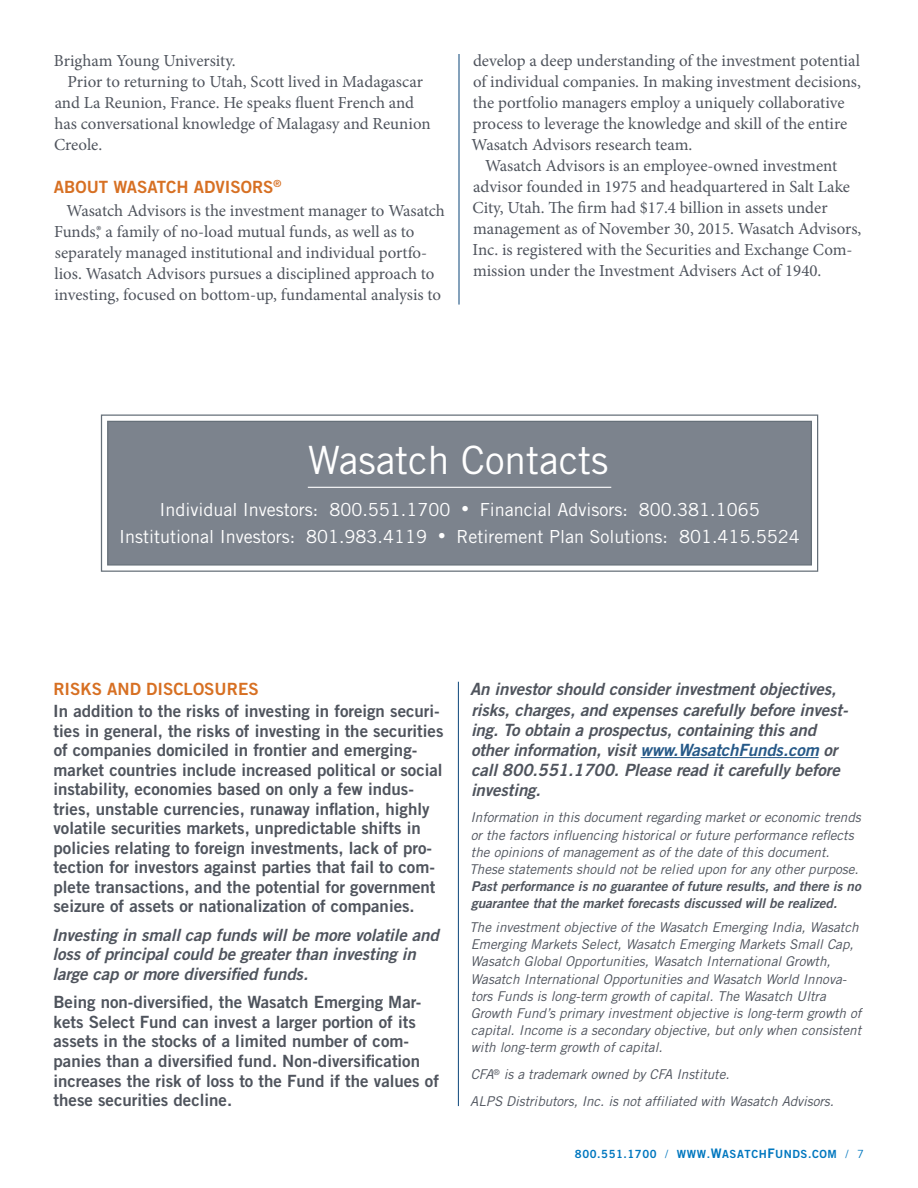
<style>
.page{position:relative;width:918px;height:1188px;background:#fff}
.page>*{position:absolute;margin:0;border:0;box-sizing:border-box;transform-origin:0 0}
.t1{font:39px "Trade Gothic";color:#fff}
.t2{font:18px/27px "Trade Gothic";color:#fff;text-align:center}
.t3{font:16.8px/21px "Minion Pro";letter-spacing:-.005em;color:#4f545d}
.t4{font:16.8px/19.5px "Trade Gothic Bold Two";color:#4f545d}
.t5{font:italic 16.8px/20.1px "Trade Gothic Bold Two";letter-spacing:-.005em;color:#4f545d}
.t6{font:16.8px "Trade Gothic Bold Two";color:#d77023}
.t7{font:italic 13.5px/17.1px "Trade Gothic";color:#4f545d}
.t8{font:italic 13.5px/17.1px "Trade Gothic Bold Two";color:#4f545d}
.t9{font:11.25px "Trade Gothic Bold Two";letter-spacing:.05em;color:#0077bf}
.s1{font-size:15px}
.s2{color:#265988}
.s3{font-family:"Trade Gothic"}
.s4{font-size:13.2px}
</style>
<div class="page">
<hr style="left:458px;top:54px;width:2px;height:251px;background:#265988">
<hr style="left:458px;top:682px;width:1px;height:424px;background:#265988">
<hr style="left:641px;top:757px;width:178px;height:1px;background:#265988">
<svg style="left:100px;top:414px;width:719px;height:158px"></svg>
<div style="left:106px;top:420px;width:707px;height:146px;background:#7c838d"></div>
<p class="t3" style="left:54px;top:50px;width:183px">Brigham Young University.</p>
<p class="t3" style="left:68px;top:71px;width:357px">Prior to returning to Utah, Scott lived in Madagascar</p>
<p class="t3" style="left:55px;top:92px;width:361px">and La Reunion, France. He speaks fluent French and</p>
<p class="t3" style="left:54px;top:113px;width:378px">has conversational knowledge of Malagasy and Reunion</p>
<p class="t3" style="left:54px;top:134px;width:50px">Creole.</p>
<p class="t6" style="left:54px;top:176px;width:229px">ABOUT WASATCH ADVISORS<sup>®</sup></p>
<p class="t3" style="left:54px;top:200px;width:392px;text-indent:13px">Wasatch Advisors is the investment manager to Wasatch Funds,® a family of no-load mutual funds, as well as to separately managed institutional and individual portfo&shy;lios. Wasatch Advisors pursues a disciplined approach to investing, focused on bottom-up, fundamental analysis to</p>
<p class="t3" style="left:472px;top:50px;width:391px">develop a deep understanding of the investment potential of individual companies. In making investment decisions, the portfolio managers employ a uniquely collaborative process to leverage the knowledge and skill of the entire Wasatch Advisors research team.</p>
<p class="t3" style="left:473px;top:155px;width:390px;text-indent:13px">Wasatch Advisors is an employee-owned investment advisor founded in 1975 and headquartered in Salt Lake City, Utah. The firm had $17.4 billion in assets under management as of November 30, 2015. Wasatch Advisors, Inc. is registered with the Securities and Exchange Com&shy;mission under the Investment Advisers Act of 1940.</p>
<h1 class="t1" style="left:308px;top:436px;width:302px">Wasatch Contacts</h1>
<p class="t2" style="left:119px;top:496px;width:682px">Individual Investors: 800.551.1700 <span class="s1">•</span> Financial Advisors: 800.381.1065<br>Institutional Investors: 801.983.4119 <span class="s1">•</span> Retirement Plan Solutions: 801.415.5524</p>
<p class="t6" style="left:53px;top:679px;width:207px">RISKS AND DISCLOSURES</p>
<p class="t4" style="left:53px;top:701px;width:392px">In addition to the risks of investing in foreign securi&shy;ties in general, the risks of investing in the securities of companies domiciled in frontier and emerging&shy;market countries include increased political or social instability, economies based on only a few indus&shy;tries, unstable currencies, runaway inflation, highly volatile securities markets, unpredictable shifts in policies relating to foreign investments, lack of pro&shy;tection for investors against parties that fail to com&shy;plete transactions, and the potential for government seizure of assets or nationalization of companies.</p>
<p class="t5" style="left:52px;top:925px;width:388px;line-height:19.5px">Investing in small cap funds will be more volatile and loss of principal could be greater than investing in large cap or more diversified funds.</p>
<p class="t4" style="left:53px;top:992px;width:387px">Being non-diversified, the Wasatch Emerging Mar&shy;kets Select Fund can invest a larger portion of its assets in the stocks of a limited number of com&shy;panies than a diversified fund. Non-diversification increases the risk of loss to the Fund if the values of these securities decline.</p>
<p class="t5" style="left:470px;top:679px;width:380px">An investor should consider investment objectives, risks, charges, and expenses carefully before invest&shy;ing. To obtain a prospectus, containing this and other information, visit <span class="s2">www.WasatchFunds.com</span> or call 800.551.1700. Please read it carefully before investing.</p>
<p class="t7" style="left:469px;top:809px;width:393px">Information in this document regarding market or economic trends or the factors influencing historical or future performance reflects the opinions of management as of the date of this document.<br>These statements should not be relied upon for any other purpose.</p>
<p class="t8" style="left:471px;top:877px;width:391px">Past performance is no guarantee of future results, and there is no guarantee that the market forecasts discussed will be realized.</p>
<p class="t7" style="left:469px;top:919px;width:394px">The investment objective of the Wasatch Emerging India, Wasatch Emerging Markets Select, Wasatch Emerging Markets Small Cap, Wasatch Global Opportunities, Wasatch International Growth, Wasatch International Opportunities and Wasatch World Innova&shy;tors Funds is long-term growth of capital. The Wasatch Ultra Growth Fund’s primary investment objective is long-term growth of capital. Income is a secondary objective, but only when consistent with long-term growth of capital.</p>
<p class="t7" style="left:470px;top:1061px;width:365px;line-height:26.8px">CFA<sup>®</sup> is a trademark owned by CFA Institute.<br>ALPS Distributors, Inc. is not affiliated with Wasatch Advisors.</p>
<p class="t9" style="left:575px;top:1147px;width:291px">800.551.1700 <span class="s3">/</span> WWW.<span class="s4">W</span>ASATCH<span class="s4">F</span>UNDS.COM <span class="s3">/ 7</span></p>
</div>
